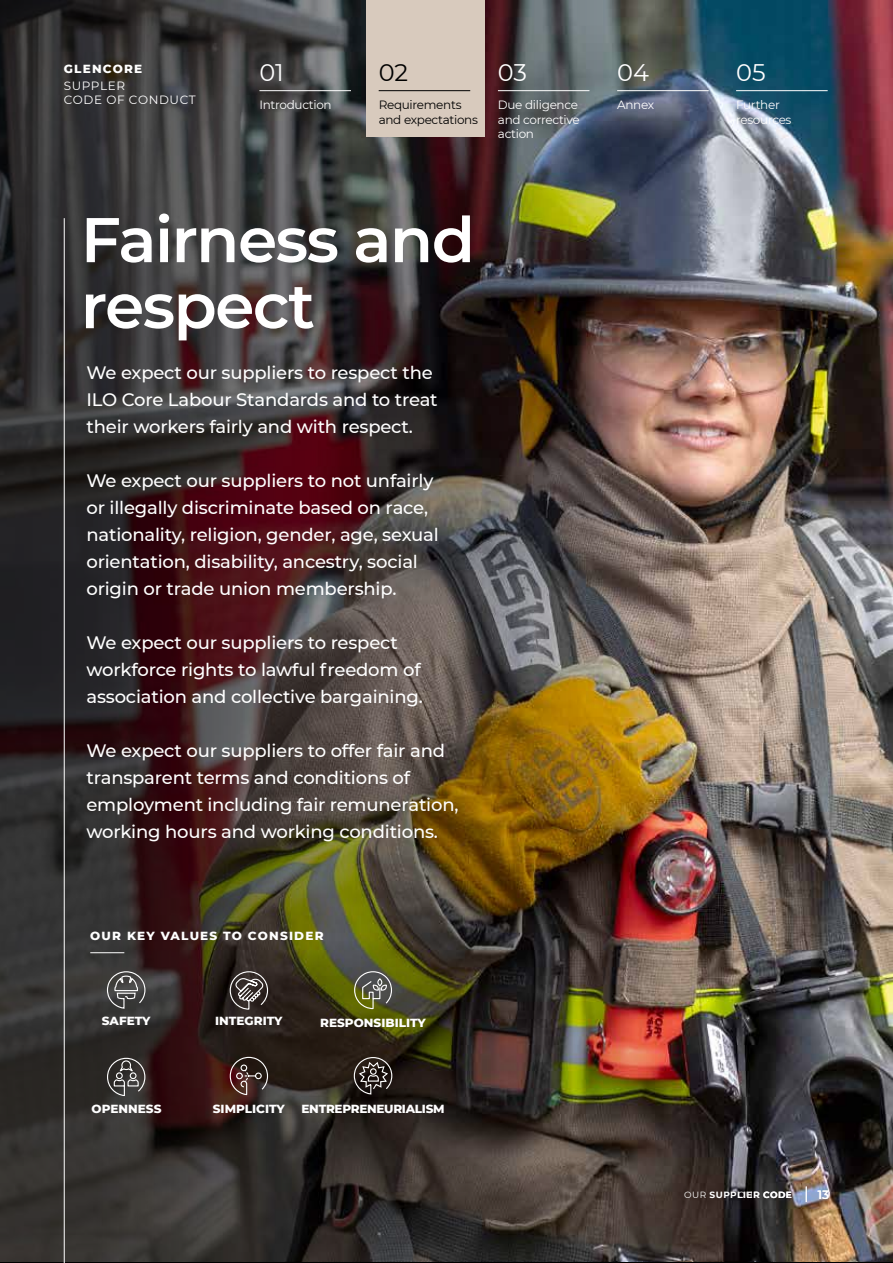
<style>
.page{position:relative;width:893px;height:1263px;background:#fff}
.page>*{position:absolute;margin:0;border:0;box-sizing:border-box;transform-origin:0 0}
.t1{font:600 63px/66px "Montserrat";letter-spacing:-.025em;color:#fff}
.t2{font:24px "Montserrat";color:#fff}
.t3{font:24px "Montserrat";color:#000}
.t4{font:500 18px/27px "Montserrat";letter-spacing:-.01em;color:#fff}
.t5{font:12px/14.4px "Montserrat";letter-spacing:-.025em;color:#fff}
.t6{font:800 12px "Montserrat";color:#fff}
.t7{font:800 12px "Montserrat";letter-spacing:.1em;color:#fff}
.t8{font:12px/14.4px "Montserrat";letter-spacing:-.025em;color:#000}
.t9{font:12px/14.4px "Montserrat";letter-spacing:.05em;color:#fff}
.t10{font:800 12px "Montserrat";letter-spacing:-.025em;color:#fff}
.t11{font:700 9px "Montserrat";letter-spacing:.05em;color:#fff}
.s1{font-weight:400}
</style>
<div class="page">
<img style="left:723px;top:0;width:170px;height:1262px">
<img style="left:0;top:0;width:723px;height:1263px">
<div style="left:366px;top:0;width:119px;height:136px;background:#d8cabd"></div>
<hr style="left:64px;top:218px;width:1px;height:1045px;background:#fff">
<svg style="left:354px;top:971px;width:39px;height:39px;background:#6d6f54"></svg>
<svg style="left:106px;top:971px;width:40px;height:38px;background:#5f5f5e"></svg>
<svg style="left:353px;top:1056px;width:40px;height:39px;background:#47403c"></svg>
<svg style="left:229px;top:1056px;width:40px;height:40px;background:#503c38"></svg>
<svg style="left:229px;top:971px;width:40px;height:39px;background:#58514f"></svg>
<svg style="left:106px;top:1057px;width:40px;height:40px;background:#555351"></svg>
<hr style="left:90px;top:952px;width:34px;height:1px;background:#fff">
<hr style="left:736px;top:90px;width:92px;height:1px;background:#fff">
<hr style="left:617px;top:90px;width:92px;height:1px;background:#fff">
<hr style="left:498px;top:90px;width:91px;height:1px;background:#fff">
<hr style="left:259px;top:90px;width:92px;height:1px;background:#fff">
<hr style="left:379px;top:90px;width:91px;height:1px;background:#000">
<svg style="left:806px;top:1186px;width:1px;height:16px"></svg>
<p class="t7" style="left:64px;top:60px;width:80px">GLENCORE</p>
<p class="t9" style="left:64px;top:78px;width:133px">SUPPLER<br>CODE OF CONDUCT</p>
<h2 class="t2" style="left:259px;top:56px;width:26px">01</h2>
<p class="t5" style="left:259px;top:98px;width:74px">Introduction</p>
<h2 class="t3" style="left:379px;top:56px;width:31px">02</h2>
<p class="t8" style="left:379px;top:98px;width:101px">Requirements and expectations</p>
<h2 class="t2" style="left:498px;top:56px;width:31px">03</h2>
<p class="t5" style="left:498px;top:98px;width:83px">Due diligence and corrective action</p>
<h1 class="t1" style="left:81px;top:204px;width:396px">Fairness and respect</h1>
<p class="t4" style="left:86px;top:359px;width:353px">We expect our suppliers to respect the<br>ILO Core Labour Standards and to treat their workers fairly and with respect.</p>
<p class="t4" style="left:86px;top:467px;width:354px">We expect our suppliers to not unfairly or illegally discriminate based on race, nationality, religion, gender, age, sexual orientation, disability, ancestry, social origin or trade union membership.</p>
<p class="t4" style="left:86px;top:629px;width:338px">We expect our suppliers to respect workforce rights to lawful freedom of association and collective bargaining.</p>
<p class="t4" style="left:86px;top:737px;width:374px">We expect our suppliers to offer fair and transparent terms and conditions of employment including fair remuneration, working hours and working conditions.</p>
<p class="t7" style="left:90px;top:927px;width:235px">OUR KEY VALUES TO CONSIDER</p>
<p class="t6" style="left:102px;top:1012px;width:50px">SAFETY</p>
<p class="t6" style="left:320px;top:1014px;width:107px">RESPONSIBILITY</p>
<p class="t6" style="left:215px;top:1012px;width:69px">INTEGRITY</p>
<p class="t6" style="left:92px;top:1099px;width:71px">OPENNESS</p>
<p class="t6" style="left:213px;top:1099px;width:74px">SIMPLICITY</p>
<p class="t10" style="left:302px;top:1100px;width:145px">ENTREPRENEURIALISM</p>
<h2 class="t2" style="left:617px;top:56px;width:33px">04</h2>
<p class="t5" style="left:617px;top:98px;width:39px">Annex</p>
<h2 class="t2" style="left:736px;top:56px;width:31px">05</h2>
<p class="t5" style="left:736px;top:98px;width:57px">Further resources</p>
<p class="t11" style="left:738px;top:1188px;width:56px"><span class="s1">OUR</span> CODE</p>
<p class="t5" style="left:818px;top:1187px;width:13px">13</p>
<p class="t11" style="left:684px;top:1188px;width:70px"><span class="s1">OUR</span> SUPPLIE</p>
</div>
